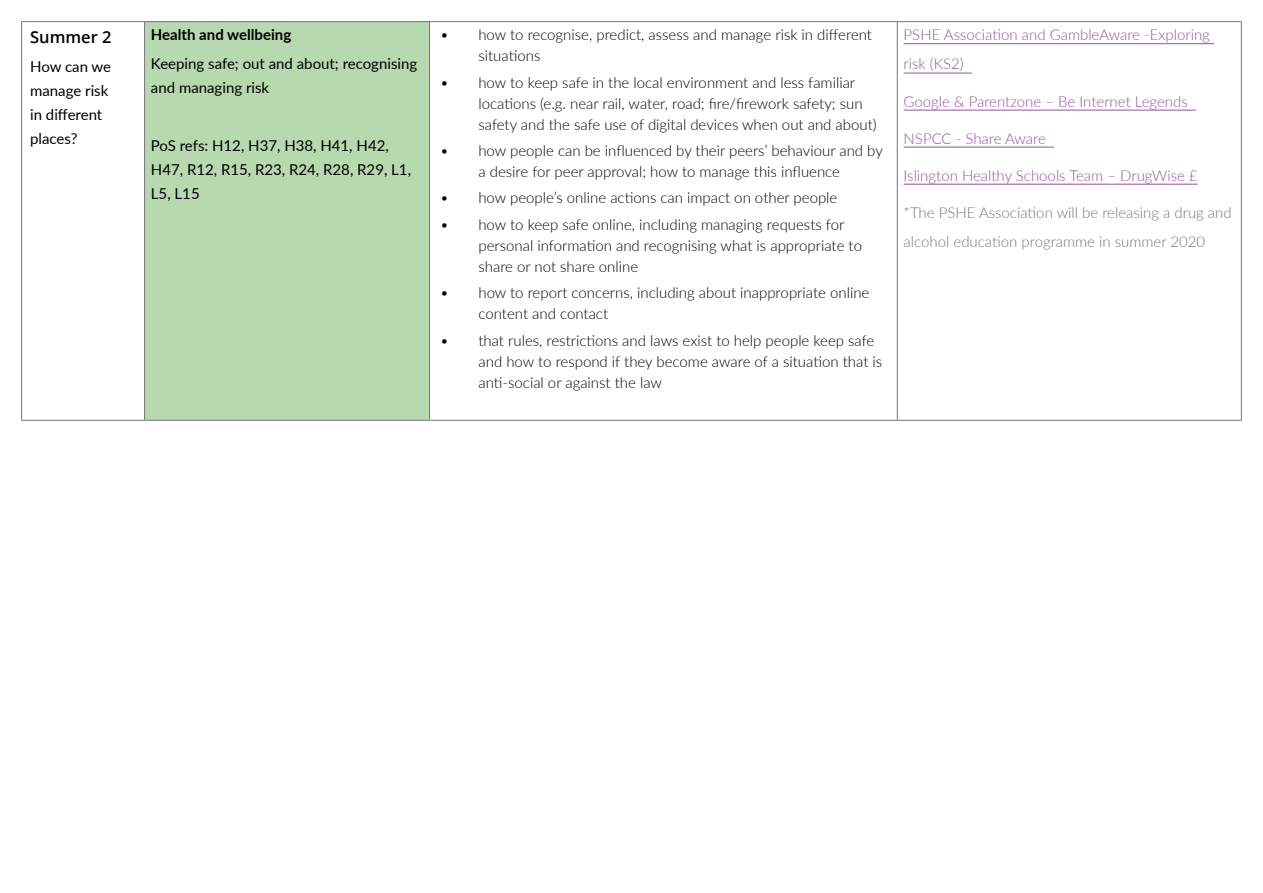
<style>
.page{position:relative;width:1263px;height:893px;background:#fff}
.page>*{position:absolute;margin:0;border:0;box-sizing:border-box;transform-origin:0 0}
.t1{font:600 16.5px "Open Sans";color:#000}
.t2{font:300 15px/21px "Lato";color:#000}
.t3{font:15px/24px "Lato";color:#000}
.t4{font:300 15px/29.4px "Lato";color:#95519e}
.t5{font:300 15px/29.4px "Lato";color:#747679}
.t6{font:700 15px "Lato";color:#000}
</style>
<div class="page">
<div style="left:145px;top:22px;width:284px;height:398px;background:#b8d9af"></div>
<hr style="left:21px;top:21px;width:124px;height:1px;background:#747679">
<hr style="left:21px;top:22px;width:1px;height:398px;background:#747679">
<hr style="left:145px;top:21px;width:284px;height:1px;background:#747679">
<hr style="left:144px;top:22px;width:1px;height:398px;background:#747679">
<hr style="left:429px;top:21px;width:468px;height:1px;background:#747679">
<hr style="left:429px;top:22px;width:1px;height:398px;background:#747679">
<hr style="left:897px;top:21px;width:345px;height:1px;background:#747679">
<hr style="left:897px;top:22px;width:1px;height:398px;background:#747679">
<hr style="left:1241px;top:22px;width:1px;height:398px;background:#747679">
<hr style="left:21px;top:420px;width:124px;height:1px;background:#747679">
<hr style="left:145px;top:420px;width:284px;height:1px;background:#747679">
<hr style="left:429px;top:420px;width:468px;height:1px;background:#747679">
<hr style="left:897px;top:420px;width:345px;height:1px;background:#747679">
<hr style="left:904px;top:43px;width:310px;height:1px;background:#95529b">
<hr style="left:904px;top:73px;width:68px;height:1px;background:#95529b">
<hr style="left:904px;top:110px;width:292px;height:1px;background:#95529b">
<hr style="left:904px;top:147px;width:150px;height:1px;background:#95529b">
<hr style="left:904px;top:184px;width:294px;height:1px;background:#95529b">
<p class="t1" style="left:30px;top:25px;width:83px">Summer 2</p>
<p class="t3" style="left:30px;top:54px;width:83px">How can we manage risk in different places?</p>
<p class="t6" style="left:151px;top:24px;width:142px">Health and wellbeing</p>
<p class="t3" style="left:151px;top:51px;width:268px">Keeping safe; out and about; recognising and managing risk</p>
<p class="t3" style="left:151px;top:133px;width:262px">PoS refs: H12, H37, H38, H41, H42,<br>H47, R12, R15, R23, R24, R28, R29, L1,<br>L5, L15</p>
<p class="t2" style="left:478px;top:24px;width:395px;text-indent:-38px">• how to recognise, predict, assess and manage risk in different situations</p>
<p class="t2" style="left:478px;top:71px;width:400px;text-indent:-38px">• how to keep safe in the local environment and less familiar locations (e.g. near rail, water, road; fire/firework safety; sun safety and the safe use of digital devices when out and about)</p>
<p class="t2" style="left:440px;top:139px;width:444px;text-align:center">• how people can be influenced by their peers’ behaviour and by a desire for peer approval; how to manage this influence</p>
<p class="t2" style="left:440px;top:187px;width:399px">• how people’s online actions can impact on other people</p>
<p class="t2" style="left:478px;top:213px;width:385px;text-indent:-38px">• how to keep safe online, including managing requests for personal information and recognising what is appropriate to share or not share online</p>
<p class="t2" style="left:478px;top:282px;width:392px;text-indent:-38px">• how to report concerns, including about inappropriate online content and contact</p>
<p class="t2" style="left:478px;top:329px;width:405px;text-indent:-38px">• that rules, restrictions and laws exist to help people keep safe and how to respond if they become aware of a situation that is anti-social or against the law</p>
<p class="t4" style="left:904px;top:19px;width:308px">PSHE Association and GambleAware -Exploring risk (KS2)</p>
<p class="t4" style="left:904px;top:86px;width:286px">Google &amp; Parentzone – Be Internet Legends</p>
<p class="t4" style="left:904px;top:123px;width:144px">NSPCC - Share Aware</p>
<p class="t4" style="left:904px;top:160px;width:296px">Islington Healthy Schools Team – DrugWise £</p>
<p class="t5" style="left:904px;top:197px;width:330px">*The PSHE Association will be releasing a drug and alcohol education programme in summer 2020</p>
</div>
